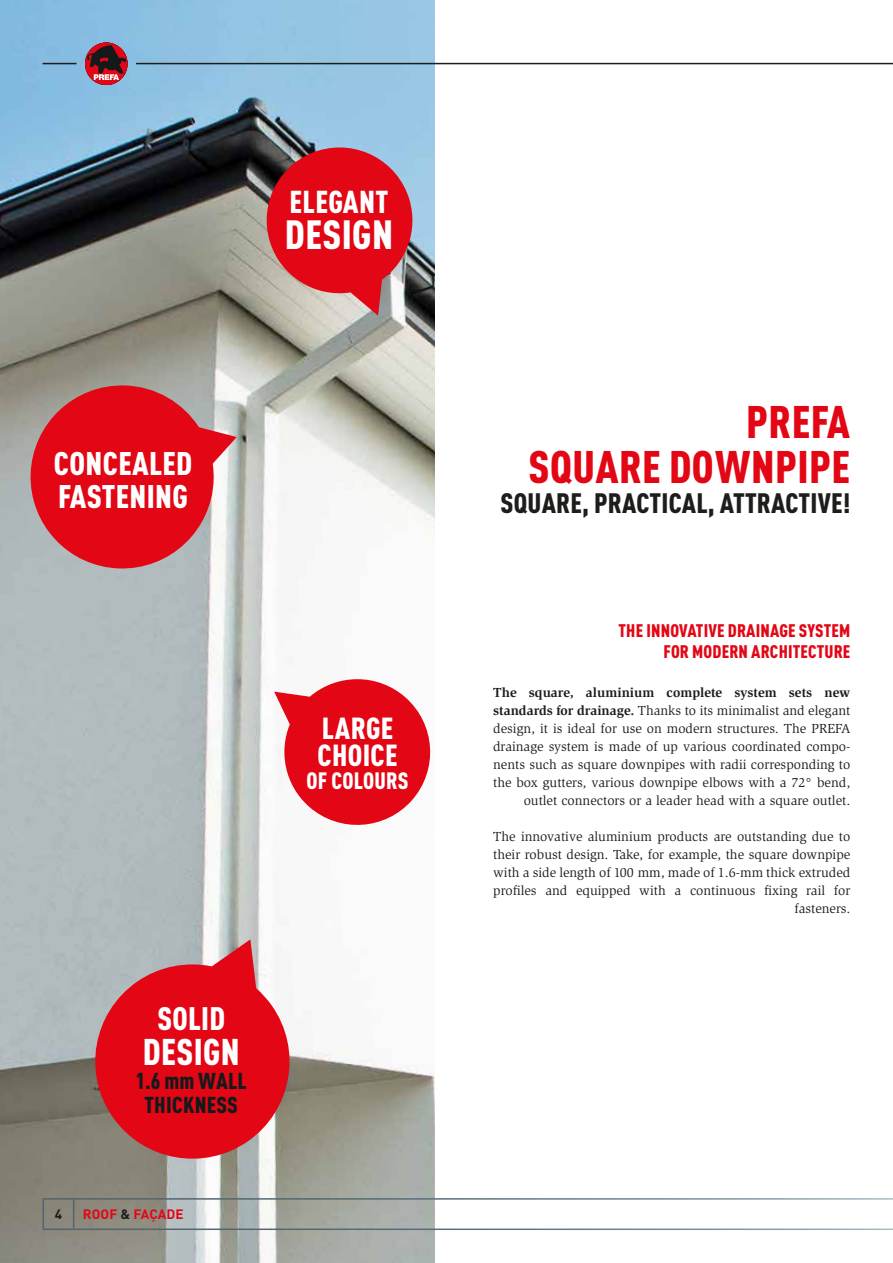
<style>
.page{position:relative;width:893px;height:1263px;background:#fff}
.page>*{position:absolute;margin:0;border:0;box-sizing:border-box;transform-origin:0 0}
.t1{font:900 condensed 45px/45px "DIN Pro";letter-spacing:.01em;color:#e30614;text-align:right}
.t2{font:900 condensed 40.2px "DIN Pro";letter-spacing:.01em;color:#fff}
.t3{font:900 condensed 36.75px "DIN Pro";letter-spacing:.01em;color:#fff}
.t4{font:900 condensed 32.25px/32.2px "DIN Pro";letter-spacing:.01em;color:#fff}
.t5{font:900 condensed 32.1px "DIN Pro";letter-spacing:.01em;color:#fff}
.t6{font:900 condensed 31.2px "DIN Pro";letter-spacing:.01em;color:#fff}
.t7{font:900 condensed 30px/27px "DIN Pro";letter-spacing:.01em;color:#fff}
.t8{font:900 condensed 27.75px "DIN Pro";letter-spacing:.01em;color:#1d1d1b}
.t9{font:900 condensed 23.4px "DIN Pro";letter-spacing:.01em;color:#fff}
.t10{font:900 condensed 22.65px/24px "DIN Pro";letter-spacing:.01em;color:#141a1c;text-align:center}
.t11{font:900 condensed 18px/21px "DIN Pro";letter-spacing:.01em;color:#e30614;text-align:right}
.t12{font:13.5px/18px "ITC Slimbach LTCE";color:#1d1d1b;text-align:right}
.t13{font:700 13.5px "DIN Pro";color:#e30614}
.t14{font:700 13.5px "DIN Pro";color:#1d1d1b}
.s1{color:#1d1d1b}
.s2{font-weight:700}
</style>
<div class="page">
<img style="left:0;top:0;width:435px;height:1263px">
<svg style="left:29px;top:384px;width:208px;height:186px;background:#d73f48"></svg>
<svg style="left:82px;top:939px;width:221px;height:233px;background:#cf4d54"></svg>
<svg style="left:274px;top:673px;width:161px;height:160px"></svg>
<svg style="left:258px;top:139px;width:160px;height:177px;background:#c6454e"></svg>
<svg style="left:43px;top:1198px;width:850px;height:32px"></svg>
<hr style="left:43px;top:63px;width:34px;height:1px;background:#1d1d1b">
<hr style="left:136px;top:63px;width:757px;height:1px;background:#1d1d1b">
<svg style="left:85px;top:43px;width:43px;height:42px;background:#8a3e4c"></svg>
<h3 class="t4" style="left:54px;top:445px;width:140px">CONCEALED<br>FASTENING</h3>
<h3 class="t6" style="left:290px;top:177px;width:100px">ELEGANT</h3>
<h2 class="t2" style="left:285px;top:203px;width:110px">DESIGN</h2>
<h3 class="t7" style="left:318px;top:712px;width:82px">LARGE<br>CHOICE</h3>
<h3 class="t9" style="left:307px;top:762px;width:103px">OF COLOURS</h3>
<h3 class="t5" style="left:157px;top:993px;width:69px">SOLID</h3>
<h3 class="t3" style="left:143px;top:1023px;width:98px">DESIGN</h3>
<h3 class="t10" style="left:136px;top:1066px;width:113px">1.6 mm WALL<br>THICKNESS</h3>
<p class="t14" style="left:55px;top:1203px;width:9px">4</p>
<p class="t13" style="left:83px;top:1203px;width:102px">ROOF <span class="s1">&amp;</span> FAÇADE</p>
<h1 class="t1" style="left:528px;top:396px;width:323px">PREFA<br>SQUARE DOWNPIPE</h1>
<h3 class="t8" style="left:500px;top:482px;width:352px">SQUARE, PRACTICAL, ATTRACTIVE!</h3>
<h3 class="t11" style="left:618px;top:618px;width:233px">THE INNOVATIVE DRAINAGE SYSTEM<br>FOR MODERN ARCHITECTURE</h3>
<p class="t12" style="left:493px;top:683px;width:359px"><span class="s2">The square, aluminium complete system sets new standards for drainage.</span> Thanks to its minimalist and elegant design, it is ideal for use on modern structures. The PREFA drainage system is made of up various coordinated compo&shy;nents such as square downpipes with radii corresponding to the box gutters, various downpipe elbows with a 72° bend, outlet connectors or a leader head with a square outlet.</p>
<p class="t12" style="left:493px;top:827px;width:359px">The innovative aluminium products are outstanding due to their robust design. Take, for example, the square downpipe with a side length of 100 mm, made of 1.6-mm thick extruded profiles and equipped with a continuous fixing rail for fasteners.</p>
</div>
